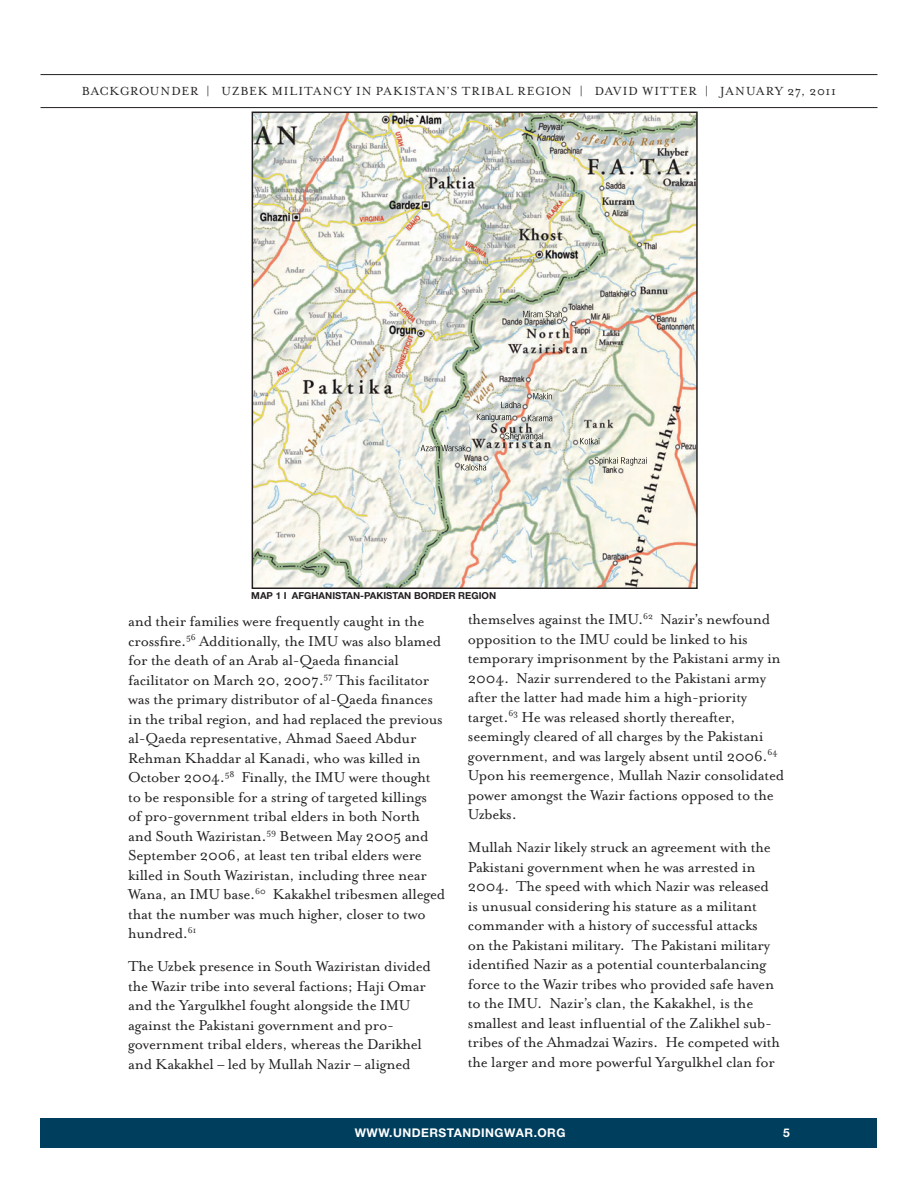
<style>
.page{position:relative;width:918px;height:1188px;background:#fff}
.page>*{position:absolute;margin:0;border:0;box-sizing:border-box;transform-origin:0 0}
.t1{font:16.5px/19.5px "Mrs Eaves Roman";letter-spacing:-.015em;color:#231f20}
.t2{font:13.5px "Mrs Eaves Roman";letter-spacing:.055em;color:#231f20}
.t3{font:700 12px "Helvetica Neue";letter-spacing:.04em;color:#fff}
.t4{font:700 9.6px "Helvetica Neue";color:#231f20}
</style>
<div class="page">
<div style="left:40px;top:1118px;width:838px;height:30px;background:#003e5e"></div>
<hr style="left:40px;top:74px;width:838px;height:1px;background:#231f20">
<hr style="left:40px;top:107px;width:838px;height:1px;background:#231f20">
<img style="left:255px;top:115px;width:440px;height:471px">
<div style="left:252px;top:112px;width:446px;height:477px;border:2px solid #231f20"></div>
<p class="t2" style="left:82px;top:84px;width:20px">Back</p>
<p class="t2" style="left:120px;top:84px;width:31px">groun</p>
<p class="t2" style="left:171px;top:84px;width:80px">der | Uzbek</p>
<p class="t2" style="left:272px;top:84px;width:10px">militancy</p>
<p class="t2" style="left:356px;top:84px;width:38px">in Pakistan</p>
<p class="t2" style="left:447px;top:84px;width:44px">’s tribal</p>
<p class="t2" style="left:517px;top:84px;width:38px">region</p>
<p class="t2" style="left:580px;top:84px;width:73px">| David witte</p>
<p class="t2" style="left:689px;top:84px;width:42px">r | janua</p>
<p class="t2" style="left:766px;top:84px;width:72px">ry 27, 2011</p>
<p class="t4" style="left:251px;top:590px;width:48px">MAP 1 I AFGHANISTAN</p>
<p class="t4" style="left:360px;top:590px;width:17px">-PAKISTAN</p>
<p class="t4" style="left:414px;top:590px;width:8px">BORDER</p>
<p class="t4" style="left:458px;top:590px;width:8px">REGION</p>
<p class="t1" style="left:128px;top:612px;width:319px">and their families were frequently caught in the crossfire.<sup>56</sup> Additionally, the IMU was also blamed for the death of an Arab al-Qaeda financial facilitator on March 20, 2007.<sup>57</sup> This facilitator was the primary distributor of al-Qaeda finances in the tribal region, and had replaced the previous al-Qaeda representative, Ahmad Saeed Abdur Rehman Khaddar al Kanadi, who was killed in October 2004.<sup>58</sup> Finally, the IMU were thought to be responsible for a string of targeted killings<br>of pro-government tribal elders in both North and South Waziristan.<sup>59</sup> Between May 2005 and September 2006, at least ten tribal elders were killed in South Waziristan, including three near Wana, an IMU base.<sup>60</sup> Kakakhel tribesmen alleged that the number was much higher, closer to two hundred.<sup>61</sup></p>
<p class="t1" style="left:128px;top:957px;width:304px">The Uzbek presence in South Waziristan divided the Wazir tribe into several factions; Haji Omar and the Yargulkhel fought alongside the IMU against the Pakistani government and pro&shy;government tribal elders, whereas the Darikhel and Kakakhel – led by Mullah Nazir – aligned</p>
<p class="t1" style="left:468px;top:610px;width:318px">themselves against the IMU.<sup>62</sup> Nazir’s newfound opposition to the IMU could be linked to his temporary imprisonment by the Pakistani army in 2004. Nazir surrendered to the Pakistani army after the latter had made him a high-priority target.<sup>63</sup> He was released shortly thereafter, seemingly cleared of all charges by the Pakistani government, and was largely absent until 2006.<sup>64<br></sup>Upon his reemergence, Mullah Nazir consolidated power amongst the Wazir factions opposed to the Uzbeks.</p>
<p class="t1" style="left:468px;top:838px;width:314px">Mullah Nazir likely struck an agreement with the Pakistani government when he was arrested in 2004. The speed with which Nazir was released is unusual considering his stature as a militant commander with a history of successful attacks<br>on the Pakistani military. The Pakistani military identified Nazir as a potential counterbalancing force to the Wazir tribes who provided safe haven to the IMU. Nazir’s clan, the Kakakhel, is the smallest and least influential of the Zalikhel sub&shy;tribes of the Ahmadzai Wazirs. He competed with the larger and more powerful Yargulkhel clan for</p>
<p class="t3" style="left:355px;top:1126px;width:212px">WWW.UNDERSTANDINGWAR.ORG</p>
<p class="t3" style="left:783px;top:1126px;width:8px">5</p>
</div>
